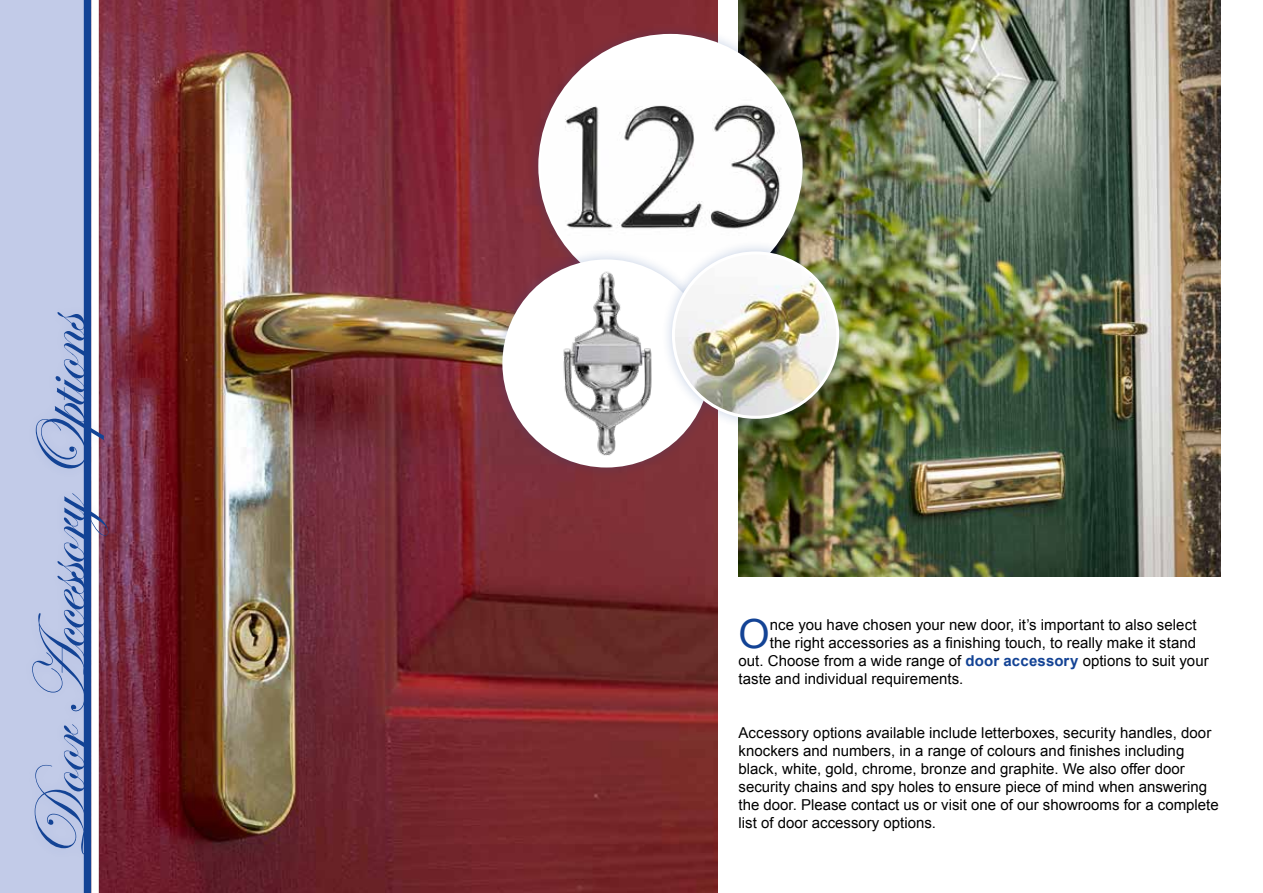
<style>
.page{position:relative;width:1263px;height:893px;background:#fff}
.page>*{position:absolute;margin:0;border:0;box-sizing:border-box;transform-origin:0 0}
.t1{font:75px "Edwardian Script ITC";color:#134395}
.t2{font:40.2px "Arial";color:#134395}
.t3{font:15px/18px "Arial";color:#000}
.s1{font-weight:700;color:#134395}
</style>
<div class="page">
<img style="left:99px;top:0;width:618px;height:893px">
<img style="left:739px;top:0;width:481px;height:576px">
<div style="left:0;top:0;width:88px;height:893px;background:#c2cbe8"></div>
<div style="left:84px;top:0;width:7px;height:893px;background:#134395"></div>
<div style="left:527px;top:22px;width:287px;height:288px;background:#134395;opacity:.25"></div>
<div style="left:540px;top:35px;width:261px;height:262px;background:#fff;border-radius:50%"></div>
<img style="left:540px;top:80px;width:261px;height:168px">
<div style="left:491px;top:248px;width:231px;height:231px;background:#134395;opacity:.25"></div>
<div style="left:503px;top:260px;width:206px;height:206px;background:#fff;border-radius:50%"></div>
<img style="left:540px;top:260px;width:128px;height:206px">
<div style="left:660px;top:240px;width:191px;height:190px;background:#134395;opacity:.25"></div>
<img style="left:673px;top:253px;width:165px;height:164px;border-radius:82px">
<div style="left:20px;top:302px;width:99px;height:562px;background:#134395;opacity:.1"></div>
<h1 class="t1" style="left:20px;top:859px;width:548px;rotate:-90deg">Door Accessory Options</h1>
<h2 class="t2" style="left:738px;top:608px;width:33px">O</h2>
<p class="t3" style="left:770px;top:616px;width:428px">nce you have chosen your new door, it’s important to also select</p>
<p class="t3" style="left:770px;top:634px;width:428px">the right accessories as a finishing touch, to really make it stand</p>
<p class="t3" style="left:738px;top:652px;width:472px">out. Choose from a wide range of <span class="s1">door accessory</span> options to suit your</p>
<p class="t3" style="left:738px;top:670px;width:226px">taste and individual requirements.</p>
<p class="t3" style="left:738px;top:724px;width:482px">Accessory options available include letterboxes, security handles, door knockers and numbers, in a range of colours and finishes including black, white, gold, chrome, bronze and graphite. We also offer door security chains and spy holes to ensure piece of mind when answering the door. Please contact us or visit one of our showrooms for a complete</p>
<p class="t3" style="left:738px;top:814px;width:199px">list of door accessory options.</p>
</div>
